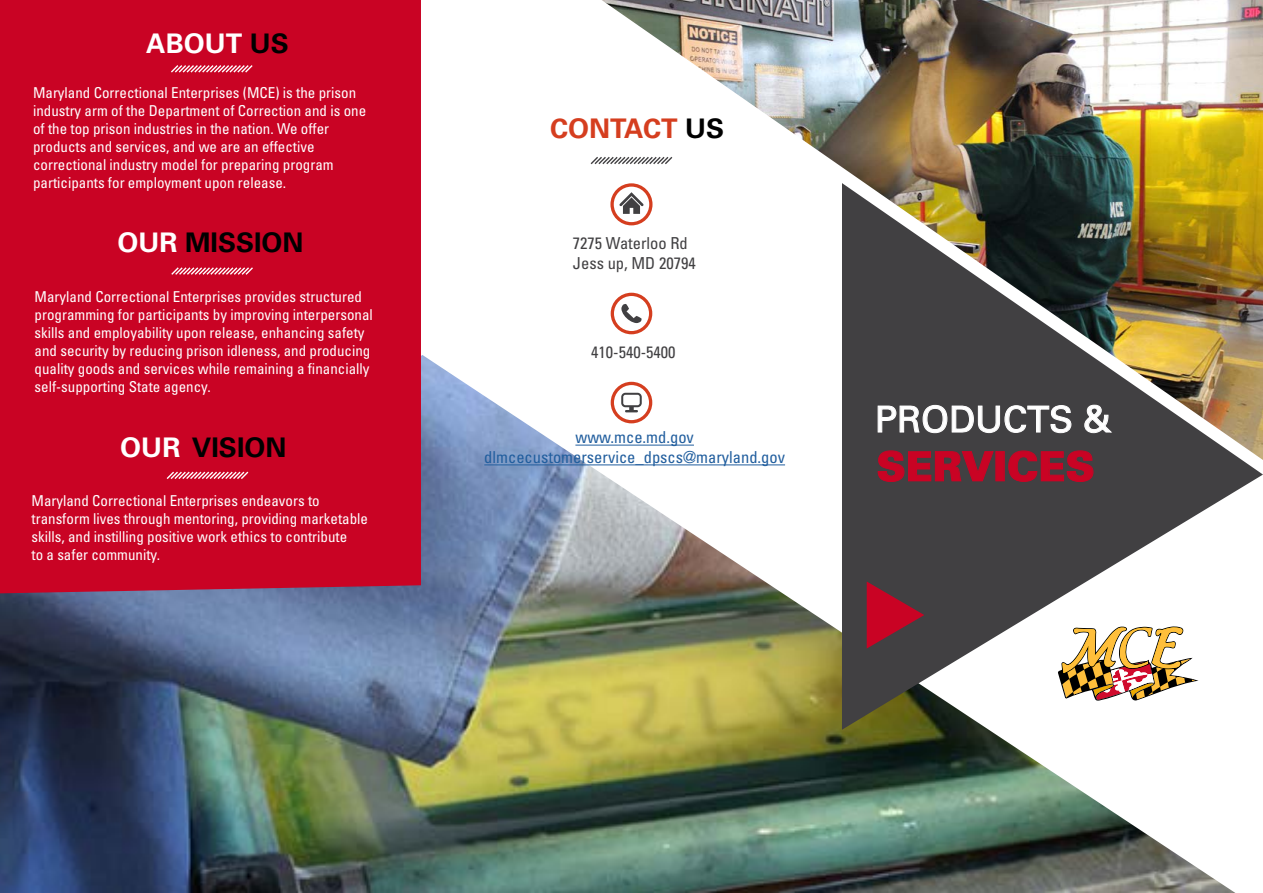
<style>
.page{position:relative;width:1263px;height:893px;background:#fff}
.page>*{position:absolute;margin:0;border:0;box-sizing:border-box;transform-origin:0 0}
.Text_2{font:900 40.5px "Univers LT Std";color:#c90324}
.Text_2-2{font:36px "Univers LT Std";color:#fff}
.Text_2-3{font:700 27px "Univers LT Std";color:#000}
.Text_2-4{font:700 27px "Univers LT Std";color:#d53e1f}
.Text_2-5{font:700 27px "Univers LT Std";color:#fff}
.Text{font:condensed 16.5px "Univers LT Std";color:#215e9e}
.Text-2{font:condensed 16.5px "Univers LT Std";color:#414042}
.Text-3{font:condensed 15px/18px "Univers LT Std";color:#fff}
.s1{color:#000}
.s2{color:#fff}
</style>
<div class="page">
<img style="left:602px;top:0;width:661px;height:335px">
<img style="left:0;top:355px;width:1235px;height:538px">
<img style="left:842px;top:183px;width:421px;height:547px">
<div style="left:0;top:0;width:421px;height:593px;background:#c90324"></div>
<svg style="left:619px;top:192px;width:25px;height:22px"></svg>
<div style="left:610px;top:183px;width:42px;height:42px;border:3px solid #d53e1f;border-radius:50%"></div>
<svg style="left:621px;top:304px;width:21px;height:19px"></svg>
<div style="left:611px;top:293px;width:41px;height:41px;border:3px solid #d53e1f;border-radius:50%"></div>
<svg style="left:621px;top:393px;width:21px;height:19px"></svg>
<div style="left:611px;top:382px;width:41px;height:41px;border:3px solid #d53e1f;border-radius:50%"></div>
<svg style="left:867px;top:581px;width:57px;height:67px"></svg>
<svg style="left:169px;top:64px;width:85px;height:10px"></svg>
<svg style="left:590px;top:155px;width:84px;height:11px"></svg>
<svg style="left:170px;top:266px;width:84px;height:10px"></svg>
<svg style="left:165px;top:470px;width:85px;height:11px"></svg>
<svg style="left:877px;top:405px;width:195px;height:28px"></svg>
<svg style="left:1084px;top:404px;width:29px;height:29px"></svg>
<svg style="left:877px;top:450px;width:117px;height:32px"></svg>
<svg style="left:1008px;top:450px;width:86px;height:32px"></svg>
<hr style="left:575px;top:445px;width:119px;height:1px;background:#215e9e">
<hr style="left:484px;top:464px;width:301px;height:1px;background:#215e9e">
<svg style="left:1058px;top:626px;width:140px;height:85px"></svg>
<p class="Text_2-5" style="left:146px;top:27px;width:144px">ABOUT <span class="s1">US</span></p>
<p class="Text-3" style="left:33px;top:84px;width:335px">Maryland Correctional Enterprises (MCE) is the prison industry arm of the Department of Correction and is one of the top prison industries in the nation. We offer products and services, and we are an effective correctional industry model for preparing program participants for employment upon release.</p>
<p class="Text_2-3" style="left:118px;top:227px;width:188px"><span class="s2">OUR</span> MISSION</p>
<p class="Text-3" style="left:35px;top:287px;width:340px">Maryland Correctional Enterprises provides structured programming for participants by improving interpersonal skills and employability upon release, enhancing safety and security by reducing prison idleness, and producing quality goods and services while remaining a financially self-supporting State agency.</p>
<p class="Text_2-3" style="left:120px;top:431px;width:168px"><span class="s2">OUR</span> VISION</p>
<p class="Text-3" style="left:31px;top:492px;width:338px">Maryland Correctional Enterprises endeavors to transform lives through mentoring, providing marketable skills, and instilling positive work ethics to contribute<br>to a safer community.</p>
<p class="Text_2-4" style="left:550px;top:113px;width:175px">CONTACT <span class="s1">US</span></p>
<p class="Text-2" style="left:573px;top:233px;width:116px">7275 Waterloo Rd</p>
<p class="Text-2" style="left:573px;top:253px;width:124px">Jess up, MD 20794</p>
<p class="Text-2" style="left:591px;top:342px;width:86px">410-540-5400</p>
<p class="Text" style="left:575px;top:427px;width:120px">www.mce.md.gov</p>
<p class="Text" style="left:484px;top:447px;width:302px">dlmcecustomerservice_dpscs@maryland.gov</p>
<p class="Text_2-2" style="left:875px;top:398px;width:238px">PRODUCTS &amp;</p>
<p class="Text_2" style="left:876px;top:441px;width:220px">SERVICES</p>
</div>
